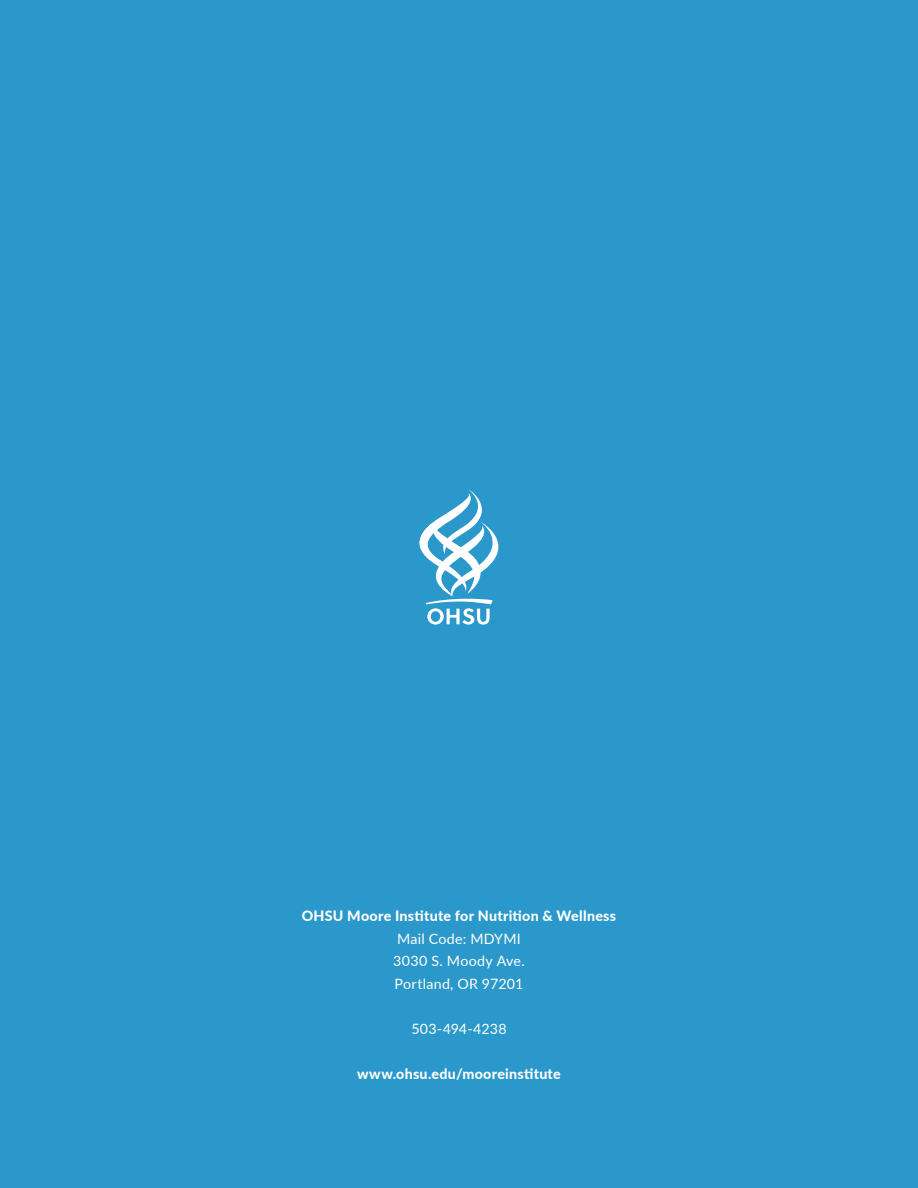
<style>
.page{position:relative;width:918px;height:1188px;background:#2a98cb}
.page>*{position:absolute;margin:0;border:0;box-sizing:border-box;transform-origin:0 0}
.t1{font:800 14.25px "Lato";letter-spacing:.02em;color:#fff}
.t2{font:14.25px/22.5px "Lato";letter-spacing:.02em;color:#fff}
.t3{font:14.25px "Lato";color:#fff}
</style>
<div class="page">
<svg style="left:420px;top:490px;width:78px;height:135px"></svg>
<p class="t1" style="left:302px;top:905px;width:316px">OHSU Moore Institute for Nutrition &amp; Wellness</p>
<p class="t2" style="left:393px;top:927px;width:133px">Mail Code: MDYMI<br>3030 S. Moody Ave.<br>Portland, OR 97201</p>
<p class="t3" style="left:411px;top:1018px;width:97px">503-494-4238</p>
<p class="t1" style="left:357px;top:1063px;width:205px">www.ohsu.edu/mooreinstitute</p>
</div>
